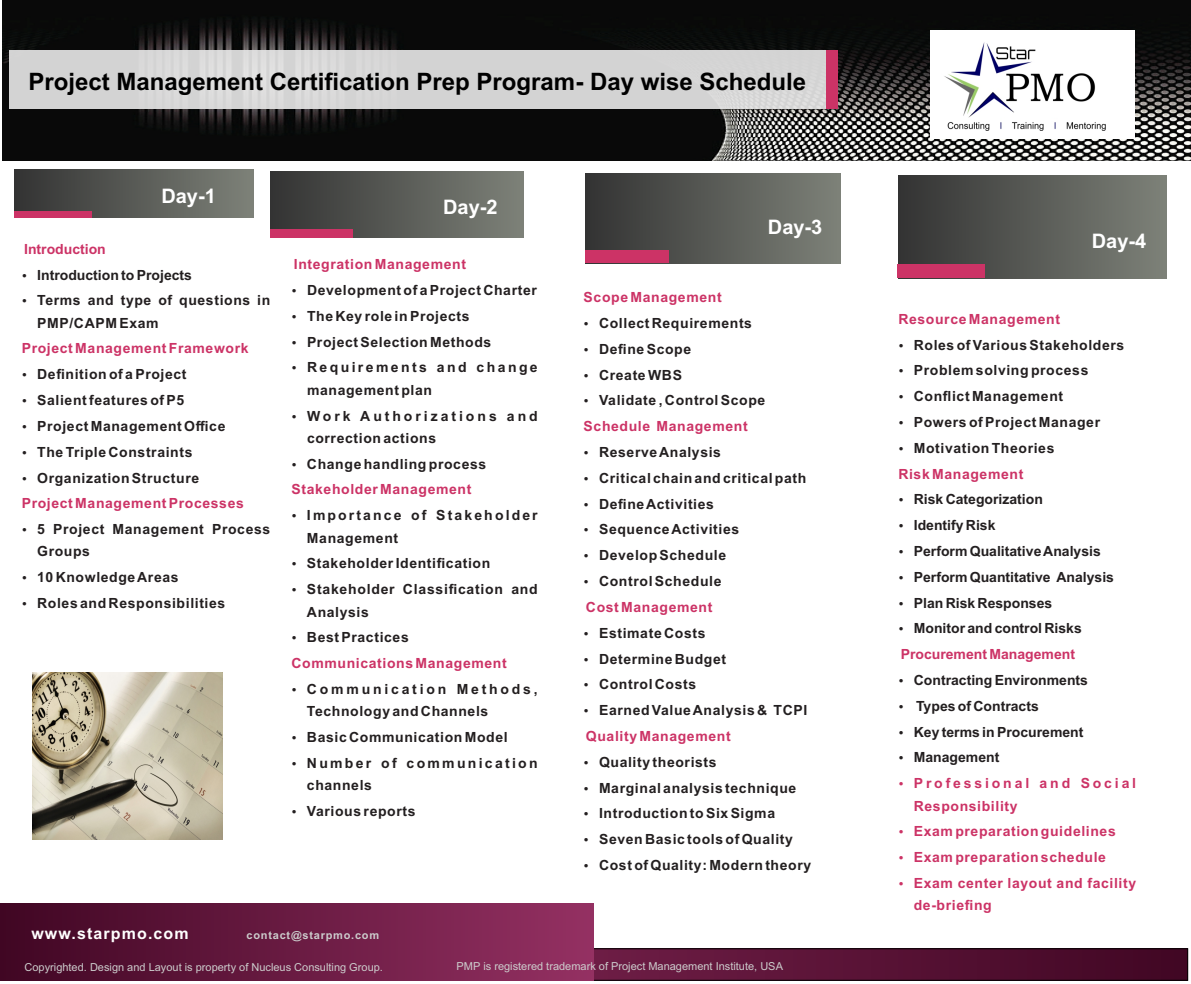
<style>
.page{position:relative;width:1191px;height:984px;background:#fff}
.page>*{position:absolute;margin:0;border:0;box-sizing:border-box;transform-origin:0 0}
.t1{font:700 24px "Arial";color:#000}
.t2{font:700 20px "Arial";color:#fff}
.t3{font:700 16px "Arial";letter-spacing:.07em;color:#fff}
.t4{font:700 14px/25.8px "Arial";letter-spacing:.045em;color:#231f20}
.t5{font:700 14px/25.8px "Arial";letter-spacing:.045em;color:#c36}
.t6{font:700 14px/25.8px "Arial";color:#231f20}
.t7{font:700 14px/22.3px "Arial";letter-spacing:.12em;color:#231f20}
.t8{font:700 14px/25.8px "Arial";letter-spacing:.21em;color:#231f20}
.t9{font:700 14px/22.3px "Arial";letter-spacing:.205em;color:#c36}
.t10{font:700 14px "Arial";color:#c36}
.t11{font:700 14px/22.3px "Arial";letter-spacing:.15em;color:#231f20}
.t12{font:11px "Arial";color:#ccc}
.t13{font:700 11px "Arial";letter-spacing:.07em;color:#ccc}
</style>
<div class="page">
<img style="left:2px;top:0;width:1189px;height:160px">
<svg style="left:593px;top:950px;width:593px;height:28px"></svg>
<div style="left:14px;top:948px;width:1174px;height:32px;border:1px solid #000"></div>
<div style="left:0;top:903px;width:593px;height:77px;background:linear-gradient(to right,#400623,#943162)"></div>
<div style="left:14px;top:170px;width:239px;height:47px;background:linear-gradient(to right,#333,#7d8178)"></div>
<div style="left:14px;top:211px;width:78px;height:6px;background:#c36"></div>
<div style="left:585px;top:173px;width:256px;height:90px;background:linear-gradient(to right,#333,#7d8178)"></div>
<div style="left:585px;top:251px;width:83px;height:12px;background:#c36"></div>
<div style="left:270px;top:171px;width:253px;height:67px;background:linear-gradient(to right,#333,#7d8178)"></div>
<div style="left:270px;top:229px;width:82px;height:8px;background:#c36"></div>
<div style="left:898px;top:175px;width:268px;height:103px;background:linear-gradient(to right,#333,#7d8178)"></div>
<div style="left:897px;top:264px;width:87px;height:14px;background:#c36"></div>
<div style="left:9px;top:50px;width:829px;height:59px;background:#d3d3d3"></div>
<div style="left:826px;top:50px;width:12px;height:59px;background:#c36"></div>
<img style="left:33px;top:672px;width:190px;height:167px">
<img style="left:930px;top:30px;width:204px;height:108px">
<h1 class="t1" style="left:28px;top:73px;width:779px">Project Management Certification Prep Program- Day wise Schedule</h1>
<h2 class="t2" style="left:161px;top:188px;width:56px">Day-1</h2>
<p class="t10" style="left:24px;top:243px;width:83px">Introduction</p>
<p class="t6" style="left:37px;top:263px;width:235px">Introduction to Projects<br>Terms and type of questions in</p>
<p class="t4" style="left:37px;top:311px;width:123px">PMP/CAPM Exam</p>
<p class="t5" style="left:22px;top:337px;width:228px">Project Management Framework</p>
<p class="t4" style="left:37px;top:363px;width:190px">Definition of a Project<br>Salient features of P5<br>Project Management Office<br>The Triple Constraints<br>Organization Structure</p>
<p class="t5" style="left:22px;top:492px;width:224px">Project Management Processes</p>
<p class="t4" style="left:37px;top:519px;width:235px;line-height:22.3px">5 Project Management Process<br>Groups</p>
<p class="t4" style="left:37px;top:566px;width:190px">10 Knowledge Areas<br>Roles and Responsibilities</p>
<h2 class="t2" style="left:443px;top:199px;width:56px">Day-2</h2>
<p class="t5" style="left:294px;top:253px;width:174px">Integration Management</p>
<p class="t4" style="left:307px;top:278px;width:232px">Development of a Project Charter<br>The Key role in Projects<br>Project Selection Methods<br>Requirements and change</p>
<p class="t8" style="left:307px;top:378px;width:232px">management plan<br>Work Authorizations and</p>
<p class="t4" style="left:307px;top:426px;width:181px">correction actions<br>Change handling process</p>
<p class="t5" style="left:291px;top:478px;width:181px">Stakeholder Management</p>
<p class="t11" style="left:307px;top:505px;width:232px">Importance of Stakeholder<br>Management</p>
<p class="t4" style="left:307px;top:552px;width:232px">Stakeholder Identification<br>Stakeholder Classification and</p>
<p class="t4" style="left:307px;top:600px;width:103px">Analysis<br>Best Practices</p>
<p class="t5" style="left:291px;top:651px;width:217px">Communications Management</p>
<p class="t7" style="left:307px;top:679px;width:232px">Communication Methods,<br>Technology and Channels</p>
<p class="t4" style="left:307px;top:725px;width:232px">Basic Communication Model<br>Number of communication</p>
<p class="t4" style="left:307px;top:773px;width:110px">channels<br>Various reports</p>
<h2 class="t2" style="left:768px;top:219px;width:56px">Day-3</h2>
<p class="t5" style="left:583px;top:286px;width:140px">Scope Management</p>
<p class="t4" style="left:599px;top:311px;width:168px">Collect Requirements<br>Define Scope<br>Create WBS<br>Validate , Control Scope</p>
<p class="t5" style="left:583px;top:415px;width:165px">Schedule Management</p>
<p class="t4" style="left:599px;top:440px;width:209px">Reserve Analysis<br>Critical chain and critical path<br>Define Activities<br>Sequence Activities<br>Develop Schedule<br>Control Schedule</p>
<p class="t5" style="left:586px;top:595px;width:128px">Cost Management</p>
<p class="t4" style="left:599px;top:621px;width:210px">Estimate Costs<br>Determine Budget<br>Control Costs<br>Earned Value Analysis &amp; TCPI</p>
<p class="t5" style="left:586px;top:724px;width:146px">Quality Management</p>
<p class="t4" style="left:599px;top:750px;width:214px">Quality theorists<br>Marginal analysis technique<br>Introduction to Six Sigma<br>Seven Basic tools of Quality<br>Cost of Quality: Modern theory</p>
<p class="t3" style="left:31px;top:927px;width:159px">www.starpmo.com</p>
<p class="t13" style="left:246px;top:931px;width:134px">contact@starpmo.com</p>
<p class="t12" style="left:25px;top:963px;width:360px">Copyrighted. Design and Layout is property of Nucleus Consulting Group.</p>
<p class="t12" style="left:456px;top:961px;width:328px">PMP is registered trademark of Project Management Institute, USA</p>
<h2 class="t2" style="left:1091px;top:233px;width:56px">Day-4</h2>
<p class="t5" style="left:898px;top:307px;width:163px">Resource Management</p>
<p class="t4" style="left:913px;top:333px;width:212px">Roles of Various Stakeholders<br>Problem solving process<br>Conflict Management<br>Powers of Project Manager<br>Motivation Theories</p>
<p class="t5" style="left:898px;top:462px;width:126px">Risk Management</p>
<p class="t6" style="left:913px;top:488px;width:202px">Risk Categorization<br>Identify Risk<br>Perform Qualitative Analysis<br>Perform Quantitative Analysis<br>Plan Risk Responses<br>Monitor and control Risks</p>
<p class="t10" style="left:900px;top:649px;width:176px">Procurement Management</p>
<p class="t6" style="left:913px;top:668px;width:176px">Contracting Environments<br>Types of Contracts<br>Key terms in Procurement<br>Management</p>
<p class="t9" style="left:913px;top:773px;width:224px">Professional and Social<br>Responsibility</p>
<p class="t5" style="left:913px;top:820px;width:224px">Exam preparation guidelines<br>Exam preparation schedule<br>Exam center layout and facility</p>
<p class="t5" style="left:913px;top:893px;width:79px">de-briefing</p>
</div>
